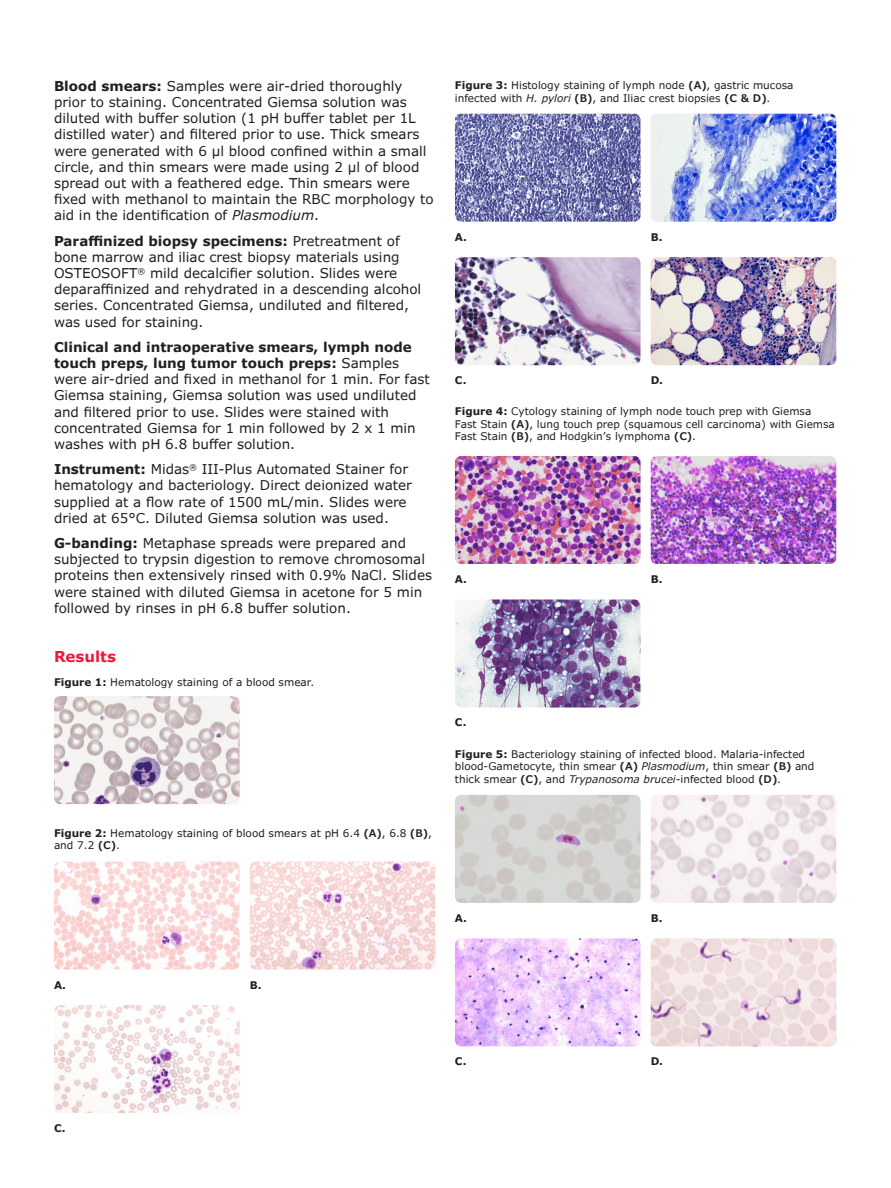
<style>
.page{position:relative;width:891px;height:1188px;background:#fff}
.page>*{position:absolute;margin:0;border:0;box-sizing:border-box;transform-origin:0 0}
.Body_Copy_9_11{font:700 15px "Verdana Pro";color:#ed1a3a}
.Body_Copy_9_11-2{font:13.5px/16.2px "Verdana Pro";color:#231f20}
.Caption_7_9{font:10.5px/12.6px "Verdana Pro";color:#231f20}
.Caption_7_9-2{font:700 10.5px "Verdana Pro";color:#231f20}
.s1{font-weight:700}
.s2{font-style:italic}
.s3{font-weight:600}
</style>
<div class="page">
<img style="left:54px;top:696px;width:186px;height:108px">
<img style="left:54px;top:862px;width:186px;height:108px">
<img style="left:455px;top:114px;width:186px;height:108px">
<img style="left:455px;top:795px;width:186px;height:108px">
<img style="left:455px;top:456px;width:186px;height:108px">
<img style="left:455px;top:257px;width:186px;height:108px">
<img style="left:455px;top:938px;width:186px;height:108px">
<img style="left:455px;top:599px;width:186px;height:108px">
<img style="left:54px;top:1005px;width:186px;height:108px">
<img style="left:250px;top:862px;width:185px;height:108px">
<img style="left:651px;top:114px;width:185px;height:108px">
<img style="left:651px;top:795px;width:185px;height:108px">
<img style="left:651px;top:456px;width:185px;height:108px">
<img style="left:651px;top:257px;width:185px;height:108px">
<img style="left:651px;top:938px;width:185px;height:108px">
<p class="Body_Copy_9_11-2" style="left:54px;top:78px;width:381px"><span class="s1">Blood smears:</span> Samples were air-dried thoroughly prior to staining. Concentrated Giemsa solution was diluted with buffer solution (1 pH buffer tablet per 1L distilled water) and filtered prior to use. Thick smears were generated with 6 µl blood confined within a small circle, and thin smears were made using 2 µl of blood spread out with a feathered edge. Thin smears were fixed with methanol to maintain the RBC morphology to aid in the identification of <span class="s2">Plasmodium</span>.</p>
<p class="Body_Copy_9_11-2" style="left:54px;top:233px;width:369px"><span class="s1">Paraffinized biopsy specimens:</span> Pretreatment of bone marrow and iliac crest biopsy materials using OSTEOSOFT<sup>®</sup> mild decalcifier solution. Slides were deparaffinized and rehydrated in a descending alcohol series. Concentrated Giemsa, undiluted and filtered, was used for staining.</p>
<p class="Body_Copy_9_11-2" style="left:54px;top:339px;width:377px"><span class="s1">Clinical and intraoperative smears, lymph node touch preps, lung tumor touch preps:</span> Samples were air-dried and fixed in methanol for 1 min. For fast Giemsa staining, Giemsa solution was used undiluted and filtered prior to use. Slides were stained with concentrated Giemsa for 1 min followed by 2 x 1 min washes with pH 6.8 buffer solution.</p>
<p class="Body_Copy_9_11-2" style="left:54px;top:461px;width:360px"><span class="s1">Instrument:</span> Midas<sup>®</sup> III-Plus Automated Stainer for hematology and bacteriology. Direct deionized water supplied at a flow rate of 1500 mL/min. Slides were dried at 65°C. Diluted Giemsa solution was used.</p>
<p class="Body_Copy_9_11-2" style="left:54px;top:535px;width:380px"><span class="s1">G-banding:</span> Metaphase spreads were prepared and subjected to trypsin digestion to remove chromosomal proteins then extensively rinsed with 0.9% NaCl. Slides were stained with diluted Giemsa in acetone for 5 min followed by rinses in pH 6.8 buffer solution.</p>
<p class="Body_Copy_9_11" style="left:54px;top:647px;width:64px">Results</p>
<p class="Caption_7_9" style="left:54px;top:676px;width:262px"><span class="s1">Figure 1:</span> Hematology staining of a blood smear.</p>
<p class="Caption_7_9" style="left:54px;top:827px;width:379px"><span class="s1">Figure 2:</span> Hematology staining of blood smears at pH 6.4 <span class="s3">(A)</span>, 6.8 <span class="s3">(B)</span>, and 7.2 <span class="s3">(C)</span>.</p>
<p class="Caption_7_9" style="left:455px;top:79px;width:340px"><span class="s1">Figure 3:</span> Histology staining of lymph node <span class="s3">(A)</span>, gastric mucosa infected with <span class="s2">H. pylori</span> <span class="s3">(B)</span>, and Iliac crest biopsies <span class="s3">(C &amp; D)</span>.</p>
<p class="Caption_7_9-2" style="left:455px;top:230px;width:13px">A.</p>
<p class="Caption_7_9-2" style="left:455px;top:374px;width:13px">C.</p>
<p class="Caption_7_9-2" style="left:651px;top:230px;width:13px">B.</p>
<p class="Caption_7_9-2" style="left:651px;top:374px;width:14px">D.</p>
<p class="Caption_7_9" style="left:455px;top:405px;width:381px"><span class="s1">Figure 4:</span> Cytology staining of lymph node touch prep with Giemsa<br>Fast Stain <span class="s3">(A)</span>, lung touch prep (squamous cell carcinoma) with Giemsa<br>Fast Stain <span class="s3">(B)</span>, and Hodgkin’s lymphoma <span class="s3">(C)</span>.</p>
<p class="Caption_7_9-2" style="left:455px;top:572px;width:13px">A.</p>
<p class="Caption_7_9-2" style="left:455px;top:716px;width:13px">C.</p>
<p class="Caption_7_9-2" style="left:651px;top:572px;width:13px">B.</p>
<p class="Caption_7_9" style="left:455px;top:748px;width:361px"><span class="s1">Figure 5:</span> Bacteriology staining of infected blood. Malaria-infected blood-Gametocyte, thin smear <span class="s3">(A)</span> <span class="s2">Plasmodium</span>, thin smear <span class="s3">(B)</span> and thick smear <span class="s3">(C)</span>, and <span class="s2">Trypanosoma brucei</span>-infected blood <span class="s3">(D)</span>.</p>
<p class="Caption_7_9-2" style="left:54px;top:978px;width:13px">A.</p>
<p class="Caption_7_9-2" style="left:250px;top:978px;width:13px">B.</p>
<p class="Caption_7_9-2" style="left:455px;top:911px;width:13px">A.</p>
<p class="Caption_7_9-2" style="left:651px;top:911px;width:13px">B.</p>
<p class="Caption_7_9-2" style="left:54px;top:1121px;width:13px">C.</p>
<p class="Caption_7_9-2" style="left:455px;top:1055px;width:13px">C.</p>
<p class="Caption_7_9-2" style="left:651px;top:1055px;width:14px">D.</p>
</div>
